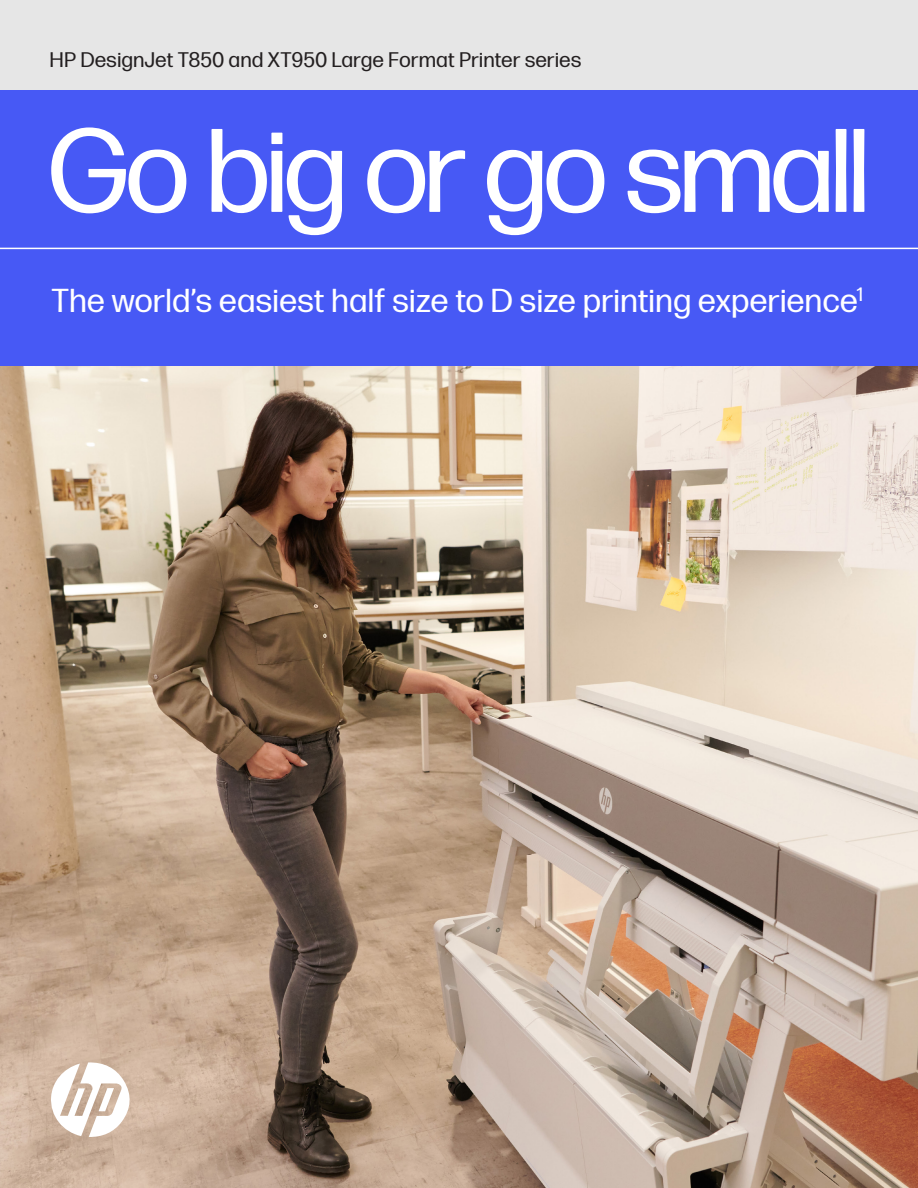
<style>
.page{position:relative;width:918px;height:1188px;background:#fff}
.page>*{position:absolute;margin:0;border:0;box-sizing:border-box;transform-origin:0 0}
.Document_type_12_14{font:118.5px "Forma DJR Display";letter-spacing:-.01em;color:#fff}
.Document_type_12_14-2{font:33px "Forma DJR Micro";letter-spacing:-.005em;color:#fff}
.Document_type_12_14-3{font:21px "Forma DJR Micro";color:#231f20}
</style>
<div class="page">
<img style="left:0;top:366px;width:918px;height:822px">
<div style="left:0;top:90px;width:918px;height:276px;background:#4759f5"></div>
<div style="left:0;top:0;width:918px;height:90px;background:#e6e6e6"></div>
<hr style="left:0;top:248px;width:918px;height:1px;background:#fff">
<svg style="left:50px;top:1062px;width:82px;height:75px"></svg>
<p class="Document_type_12_14-3" style="left:50px;top:44px;width:534px">HP DesignJet T850 and XT950 Large Format Printer series</p>
<p class="Document_type_12_14" style="left:49px;top:89px;width:821px">Go big or go small</p>
<p class="Document_type_12_14-2" style="left:51px;top:277px;width:814px">The world’s easiest half size to D size printing experience<sup>1</sup></p>
</div>
